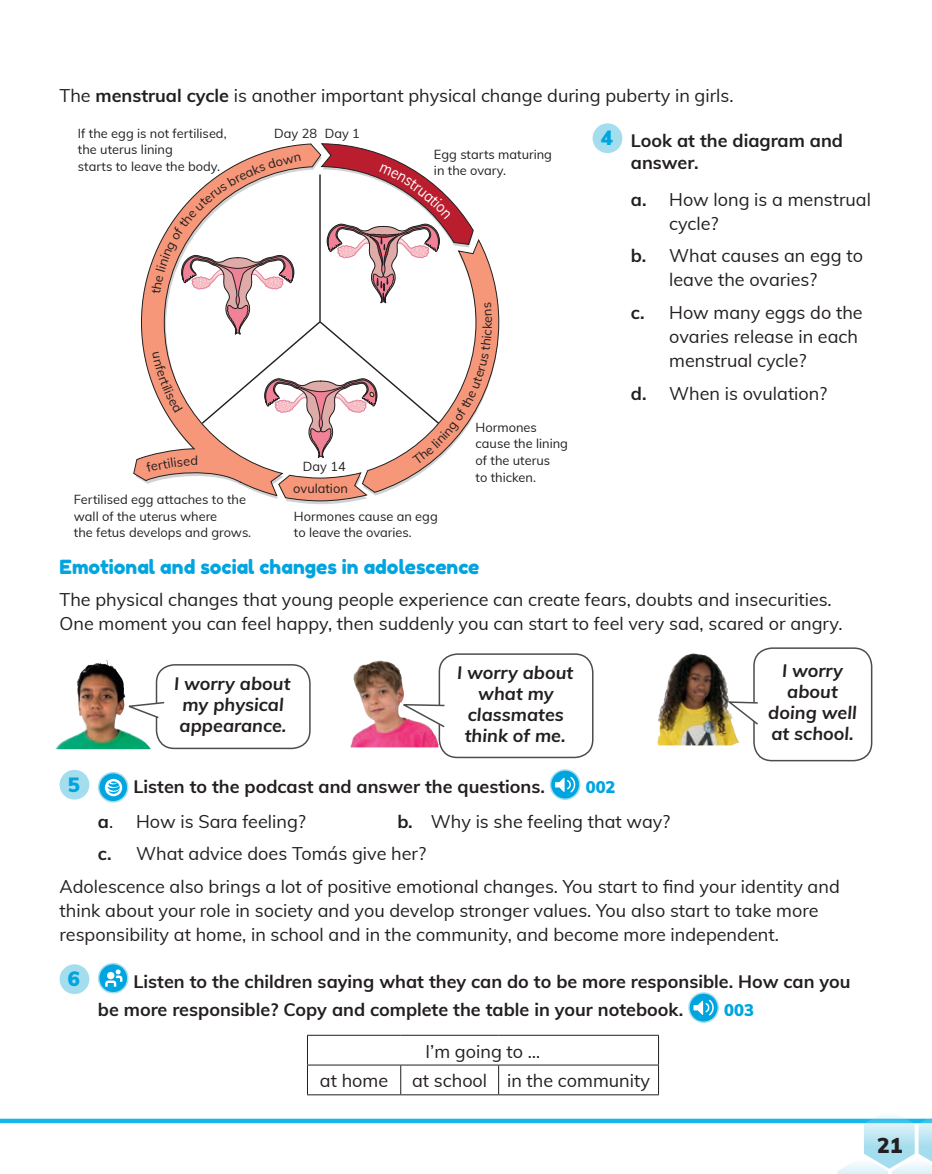
<style>
.page{position:relative;width:932px;height:1174px;background:#fff}
.page>*{position:absolute;margin:0;border:0;box-sizing:border-box;transform-origin:0 0}
.t1{font:900 21px "Muli";color:#231f20}
.t2{font:900 20.1px "Muli";color:#00a5e0}
._05_SUBEPÍGRAFES_cb{font:19.5px "Fredoka One";color:#00a5e0}
._02_ACTIVIDADES_FINA{font:18px/24px "Muli";color:#231f20}
._02-ACTIVIDADES{font:700 18px/28.5px "Muli";color:#231f20}
._03_BOCADILLO{font:italic 700 18px/21px "Muli";color:#231f20;text-align:center}
._02-ACTIVIDADES-2{font:900 16.5px "Muli";color:#00a5e0}
.t3{font:12.9px/16.6px "Muli";color:#231f20}
.s1{font-weight:700}
</style>
<div class="page">
<div style="left:0;top:1118px;width:931px;height:5px;background:#15b8ec"></div>
<svg style="left:837px;top:1116px;width:94px;height:58px"></svg>
<svg style="left:133px;top:280px;width:13px;height:203px"></svg>
<div style="left:60px;top:770px;width:29px;height:29px;background:#a4ddee;border-radius:50%"></div>
<svg style="left:98px;top:772px;width:30px;height:30px"></svg>
<svg style="left:105px;top:779px;width:17px;height:17px"></svg>
<svg style="left:550px;top:770px;width:29px;height:29px"></svg>
<div style="left:549px;top:769px;width:31px;height:31px;border:1px solid #a4ddee;border-radius:50%"></div>
<svg style="left:554px;top:776px;width:21px;height:16px"></svg>
<div style="left:60px;top:964px;width:29px;height:30px;background:#a4ddee;border-radius:50%"></div>
<svg style="left:98px;top:963px;width:30px;height:30px"></svg>
<svg style="left:105px;top:969px;width:17px;height:17px"></svg>
<svg style="left:688px;top:993px;width:30px;height:29px"></svg>
<div style="left:688px;top:992px;width:30px;height:31px;border:1px solid #a4ddee;border-radius:50%"></div>
<svg style="left:693px;top:999px;width:20px;height:16px"></svg>
<hr style="left:307px;top:1035px;width:93px;height:1px;background:#231f20">
<hr style="left:400px;top:1035px;width:98px;height:1px;background:#231f20">
<hr style="left:498px;top:1035px;width:160px;height:1px;background:#231f20">
<svg style="left:307px;top:1035px;width:1px;height:59px"></svg>
<hr style="left:307px;top:1064px;width:93px;height:1px;background:#231f20">
<hr style="left:307px;top:1094px;width:93px;height:1px;background:#231f20">
<svg style="left:400px;top:1065px;width:1px;height:29px"></svg>
<hr style="left:400px;top:1064px;width:98px;height:1px;background:#231f20">
<hr style="left:498px;top:1064px;width:160px;height:1px;background:#231f20">
<svg style="left:498px;top:1065px;width:1px;height:29px"></svg>
<svg style="left:658px;top:1035px;width:1px;height:59px"></svg>
<hr style="left:400px;top:1094px;width:98px;height:1px;background:#231f20">
<hr style="left:498px;top:1094px;width:160px;height:1px;background:#231f20">
<img style="left:55px;top:660px;width:96px;height:89px">
<div style="left:592px;top:123px;width:30px;height:30px;background:#a4ddee;border-radius:50%"></div>
<div style="left:156px;top:664px;width:154px;height:85px;border:2px solid #4b4c4d;border-radius:18px"></div>
<svg style="left:123px;top:701px;width:42px;height:18px"></svg>
<img style="left:350px;top:660px;width:88px;height:87px">
<div style="left:438px;top:653px;width:155px;height:105px;border:2px solid #4b4c4d;border-radius:18px"></div>
<svg style="left:397px;top:703px;width:48px;height:25px"></svg>
<img style="left:658px;top:653px;width:35px;height:83px">
<div style="left:753px;top:647px;width:119px;height:114px;border:2px solid #4b4c4d;border-radius:18px"></div>
<svg style="left:724px;top:700px;width:34px;height:26px"></svg>
<svg style="left:146px;top:143px;width:353px;height:361px"></svg>
<p class="_02_ACTIVIDADES_FINA" style="left:60px;top:83px;width:675px">The <span class="s1">menstrual cycle</span> is another important physical change during puberty in girls.</p>
<p class="t3" style="left:78px;top:124px;width:150px">If the egg is not fertilised, the uterus lining<br>starts to leave the body.</p>
<p class="t3" style="left:274px;top:124px;width:87px">Day 28 Day 1</p>
<p class="t3" style="left:434px;top:145px;width:120px">Egg starts maturing in the ovary.</p>
<p class="t3" style="left:74px;top:490px;width:179px">Fertilised egg attaches to the wall of the uterus where<br>the fetus develops and grows.</p>
<p class="t3" style="left:303px;top:458px;width:44px">Day 14</p>
<p class="t3" style="left:293px;top:479px;width:56px">ovulation</p>
<p class="t3" style="left:294px;top:507px;width:145px">Hormones cause an egg to leave the ovaries.</p>
<p class="t3" style="left:475px;top:418px;width:94px">Hormones cause the lining of the uterus<br>to thicken.</p>
<p class="t2" style="left:600px;top:123px;width:14px">4</p>
<p class="_02-ACTIVIDADES" style="left:630px;top:128px;width:214px;line-height:22.5px">Look at the diagram and answer.</p>
<p class="_02_ACTIVIDADES_FINA" style="left:669px;top:187px;width:203px;text-indent:-38px"><span class="s1">a.</span> How long is a menstrual cycle?</p>
<p class="_02_ACTIVIDADES_FINA" style="left:630px;top:243px;width:233px;text-align:center"><span class="s1">b.</span> What causes an egg to leave the ovaries?</p>
<p class="_02_ACTIVIDADES_FINA" style="left:669px;top:300px;width:195px;text-indent:-38px"><span class="s1">c.</span> How many eggs do the ovaries release in each menstrual cycle?</p>
<p class="_02_ACTIVIDADES_FINA" style="left:630px;top:380px;width:198px"><span class="s1">d.</span> When is ovulation?</p>
<p class="_05_SUBEPÍGRAFES_cb" style="left:60px;top:555px;width:421px">Emotional and social changes in adolescence</p>
<p class="_02_ACTIVIDADES_FINA" style="left:60px;top:587px;width:784px">The physical changes that young people experience can create fears, doubts and insecurities.<br>One moment you can feel happy, then suddenly you can start to feel very sad, scared or angry.</p>
<p class="_03_BOCADILLO" style="left:174px;top:672px;width:118px">I worry about my physical appearance.</p>
<p class="_03_BOCADILLO" style="left:457px;top:661px;width:118px">I worry about what my classmates think of me.</p>
<p class="_03_BOCADILLO" style="left:768px;top:659px;width:90px">I worry about doing well at school.</p>
<p class="t2" style="left:68px;top:769px;width:14px">5</p>
<p class="_02-ACTIVIDADES" style="left:133px;top:771px;width:413px">Listen to the podcast and answer the questions.</p>
<p class="_02-ACTIVIDADES-2" style="left:585px;top:775px;width:31px">002</p>
<p class="_02_ACTIVIDADES_FINA" style="left:98px;top:808px;width:209px"><span class="s1">a</span>. How is Sara feeling?</p>
<p class="_02_ACTIVIDADES_FINA" style="left:397px;top:808px;width:274px"><span class="s1">b.</span> Why is she feeling that way?</p>
<p class="_02_ACTIVIDADES_FINA" style="left:98px;top:841px;width:329px"><span class="s1">c.</span> What advice does Tomás give her?</p>
<p class="_02_ACTIVIDADES_FINA" style="left:60px;top:873px;width:781px">Adolescence also brings a lot of positive emotional changes. You start to find your identity and think about your role in society and you develop stronger values. You also start to take more responsibility at home, in school and in the community, and become more independent.</p>
<p class="t2" style="left:68px;top:964px;width:14px">6</p>
<p class="_02-ACTIVIDADES" style="left:98px;top:966px;width:754px;text-indent:36px">Listen to the children saying what they can do to be more responsible. How can you be more responsible? Copy and complete the table in your notebook.</p>
<p class="_02-ACTIVIDADES-2" style="left:724px;top:998px;width:31px">003</p>
<p class="_02_ACTIVIDADES_FINA" style="left:425px;top:1038px;width:116px">I’m going to …</p>
<p class="_02_ACTIVIDADES_FINA" style="left:320px;top:1068px;width:70px">at home</p>
<p class="_02_ACTIVIDADES_FINA" style="left:412px;top:1068px;width:77px">at school</p>
<p class="_02_ACTIVIDADES_FINA" style="left:507px;top:1068px;width:144px">in the community</p>
<p class="t1" style="left:876px;top:1129px;width:27px">21</p>
</div>
